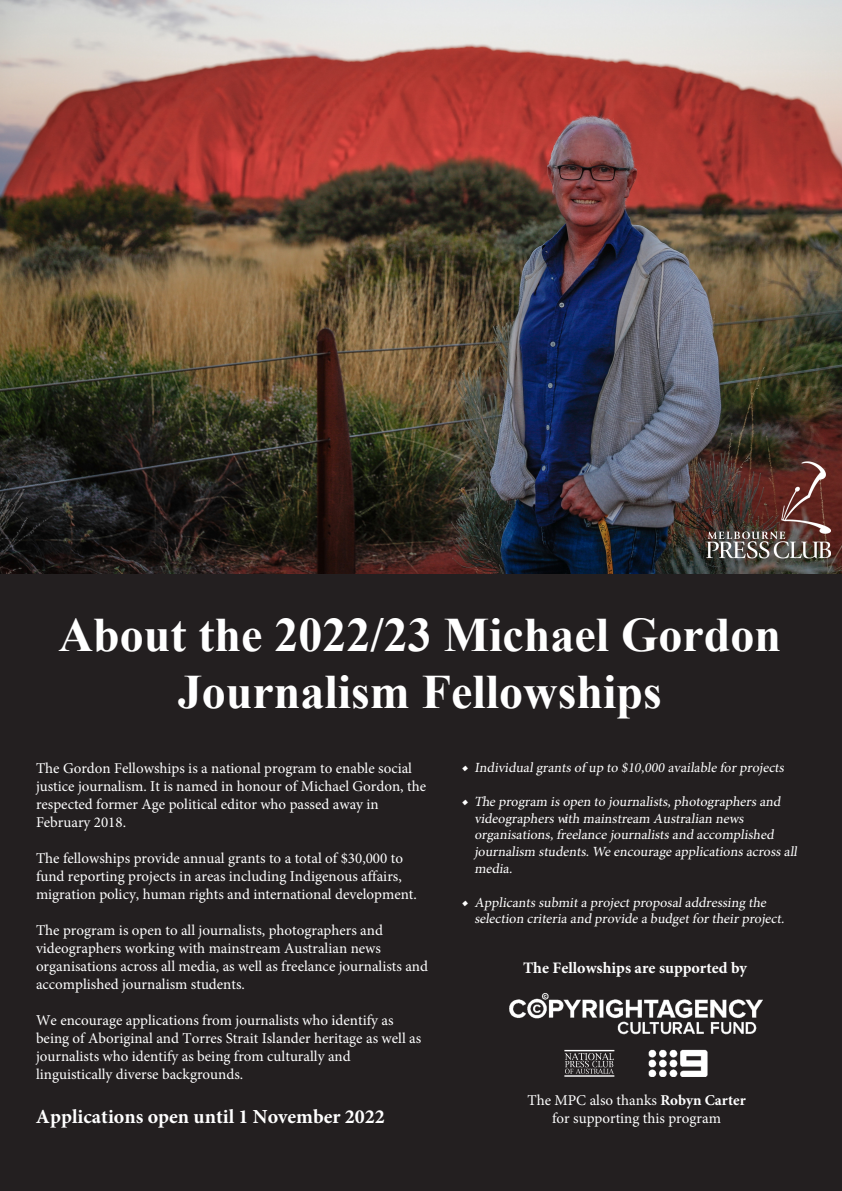
<style>
.page{position:relative;width:842px;height:1191px;background:#fff}
.page>*{position:absolute;margin:0;border:0;box-sizing:border-box;transform-origin:0 0}
.t1{font:700 48px/57.6px "Times New Roman";color:#fff;text-align:center}
.t2{font:700 20px "Minion Pro";color:#fff}
.t3{font:700 16px "Minion Pro";color:#fff}
.t4{font:15px/18px "Minion Pro";color:#fff}
.t5{font:14px/16.7px "Minion Pro";color:#fff}
.s1{font-style:italic}
.s2{font-weight:700}
</style>
<div class="page">
<div style="left:0;top:573px;width:842px;height:618px;background:#231f20"></div>
<img style="left:0;top:0;width:842px;height:573px">
<img style="left:706px;top:458px;width:124px;height:102px">
<img style="left:510px;top:993px;width:252px;height:84px">
<h1 class="t1" style="left:58px;top:604px;width:724px">About the 2022/23 Michael Gordon<br>Journalism Fellowships</h1>
<p class="t4" style="left:36px;top:759px;width:392px">The Gordon Fellowships is a national program to enable social justice journalism. It is named in honour of Michael Gordon, the respected former Age political editor who passed away in February 2018.</p>
<p class="t4" style="left:36px;top:849px;width:382px">The fellowships provide annual grants to a total of $30,000 to fund reporting projects in areas including Indigenous affairs, migration policy, human rights and international development.</p>
<p class="t4" style="left:36px;top:921px;width:394px">The program is open to all journalists, photographers and videographers working with mainstream Australian news organisations across all media, as well as freelance journalists and accomplished journalism students.</p>
<p class="t4" style="left:36px;top:1011px;width:387px">We encourage applications from journalists who identify as being of Aboriginal and Torres Strait Islander heritage as well as journalists who identify as being from culturally and linguistically diverse backgrounds.</p>
<p class="t2" style="left:36px;top:1102px;width:350px">Applications open until 1 November 2022</p>
<p class="t5" style="left:462px;top:759px;width:327px">◆ Individualgrants of up to $1<span class="s1">0</span> ,000 available for proj ects</p>
<p class="t5" style="left:474px;top:793px;width:327px;text-indent:-13px">◆ <span class="s1">T</span>he program is open to j ournalists,photographers and videographers with mainstream Australian news organisations,freelance j ournalists and accomplished<br>j ournalism students.We encourage applications across all media.</p>
<p class="t5" style="left:474px;top:893px;width:314px;text-indent:-13px">◆ Applicants submita proj ectproposaladdressing the selection criteria and provide a budgetfor their proj ect.</p>
<p class="t3" style="left:523px;top:956px;width:225px">The Fellowships are supported by</p>
<p class="t4" style="left:527px;top:1091px;width:220px;text-align:center">The MPC also thanks <span class="s2">Robyn Carter </span>for supporting this program</p>
</div>
